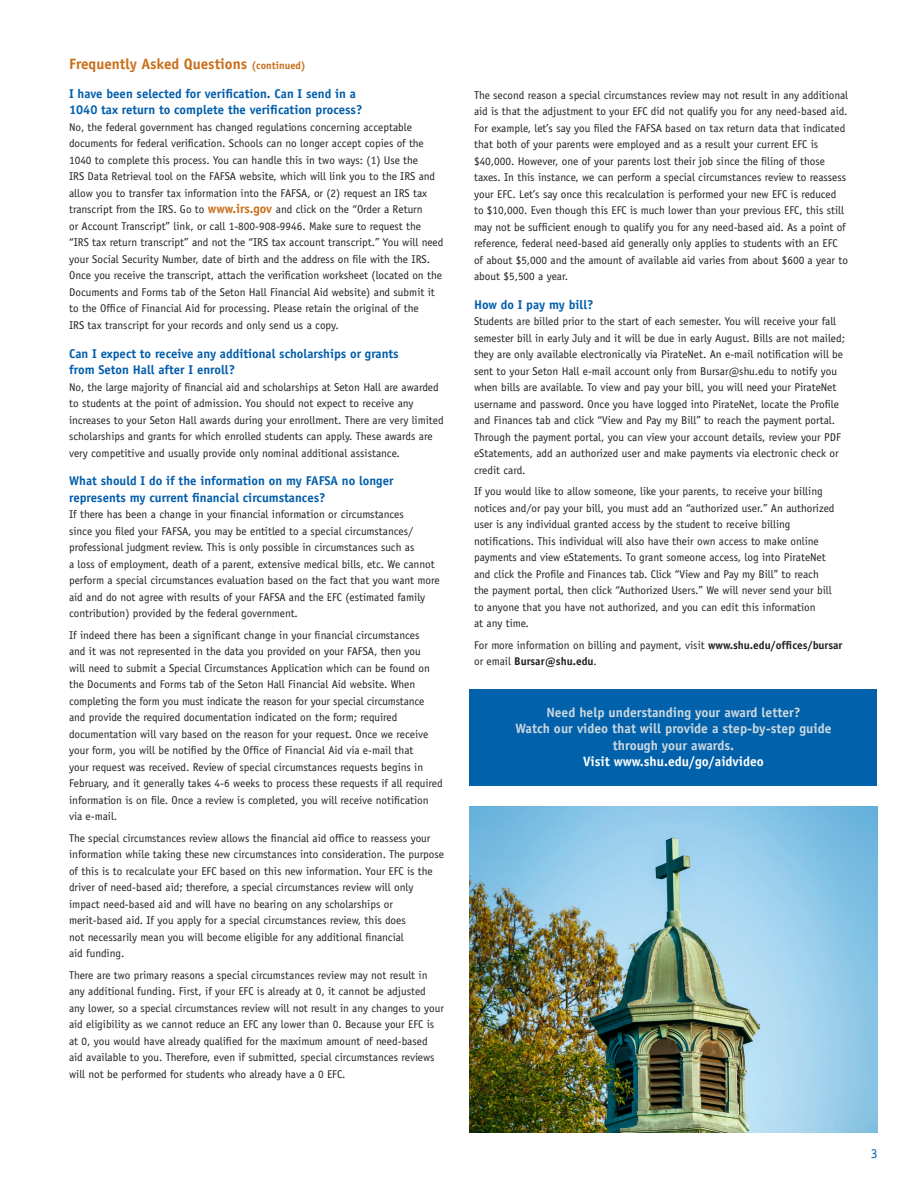
<style>
.page{position:relative;width:918px;height:1188px;background:#fff}
.page>*{position:absolute;margin:0;border:0;box-sizing:border-box;transform-origin:0 0}
.t1{font:700 15px "Officina Sans";color:#ca6d17}
.t2{font:700 13.5px/16.5px "Officina Sans";color:#cdd9e1;text-align:center}
.t3{font:13.5px "Officina Sans ITC Std";color:#015dab}
.t4{font:700 12.75px/16.5px "Officina Sans";color:#015dab}
.t5{font:11.25px/16.5px "Officina Sans";color:#231f20}
.s1{font-size:10.5px}
.s2{font-weight:700;font-size:12.75px;color:#ca6d17}
.s3{font-weight:700}
.s4{color:#fff}
</style>
<div class="page">
<div style="left:470px;top:689px;width:408px;height:97px;background:#0161aa"></div>
<img style="left:470px;top:806px;width:408px;height:327px">
<p class="t1" style="left:69px;top:54px;width:238px">Frequently Asked Questions <span class="s1">(continued)</span></p>
<p class="t4" style="left:69px;top:85px;width:295px">I have been selected for verification. Can I send in a<br>1040 tax return to complete the verification process?</p>
<p class="t5" style="left:69px;top:119px;width:376px">No, the federal government has changed regulations concerning acceptable documents for federal verification. Schools can no longer accept copies of the 1040 to complete this process. You can handle this in two ways: (1) Use the<br>IRS Data Retrieval tool on the FAFSA website, which will link you to the IRS and allow you to transfer tax information into the FAFSA, or (2) request an IRS tax transcript from the IRS. Go to <span class="s2">www.irs.gov</span> and click on the “Order a Return<br>or Account Transcript” link, or call 1-800-908-9946. Make sure to request the “IRS tax return transcript” and not the “IRS tax account transcript.” You will need your Social Security Number, date of birth and the address on file with the IRS.<br>Once you receive the transcript, attach the verification worksheet (located on the Documents and Forms tab of the Seton Hall Financial Aid website) and submit it to the Office of Financial Aid for processing. Please retain the original of the<br>IRS tax transcript for your records and only send us a copy.</p>
<p class="t4" style="left:69px;top:345px;width:331px">Can I expect to receive any additional scholarships or grants from Seton Hall after I enroll?</p>
<p class="t5" style="left:69px;top:379px;width:376px">No, the large majority of financial aid and scholarships at Seton Hall are awarded to students at the point of admission. You should not expect to receive any increases to your Seton Hall awards during your enrollment. There are very limited scholarships and grants for which enrolled students can apply. These awards are very competitive and usually provide only nominal additional assistance.</p>
<p class="t4" style="left:69px;top:473px;width:326px">What should I do if the information on my FAFSA no longer represents my current financial circumstances?</p>
<p class="t5" style="left:69px;top:506px;width:372px">If there has been a change in your financial information or circumstances<br>since you filed your FAFSA, you may be entitled to a special circumstances/ professional judgment review. This is only possible in circumstances such as<br>a loss of employment, death of a parent, extensive medical bills, etc. We cannot perform a special circumstances evaluation based on the fact that you want more aid and do not agree with results of your FAFSA and the EFC (estimated family contribution) provided by the federal government.</p>
<p class="t5" style="left:69px;top:627px;width:375px">If indeed there has been a significant change in your financial circumstances<br>and it was not represented in the data you provided on your FAFSA, then you<br>will need to submit a Special Circumstances Application which can be found on the Documents and Forms tab of the Seton Hall Financial Aid website. When completing the form you must indicate the reason for your special circumstance and provide the required documentation indicated on the form; required documentation will vary based on the reason for your request. Once we receive your form, you will be notified by the Office of Financial Aid via e-mail that<br>your request was received. Review of special circumstances requests begins in February, and it generally takes 4-6 weeks to process these requests if all required information is on file. Once a review is completed, you will receive notification via e-mail.</p>
<p class="t5" style="left:69px;top:830px;width:376px">The special circumstances review allows the financial aid office to reassess your information while taking these new circumstances into consideration. The purpose of this is to recalculate your EFC based on this new information. Your EFC is the driver of need-based aid; therefore, a special circumstances review will only impact need-based aid and will have no bearing on any scholarships or merit-based aid. If you apply for a special circumstances review, this does<br>not necessarily mean you will become eligible for any additional financial<br>aid funding.</p>
<p class="t5" style="left:69px;top:967px;width:376px">There are two primary reasons a special circumstances review may not result in any additional funding. First, if your EFC is already at 0, it cannot be adjusted any lower, so a special circumstances review will not result in any changes to your aid eligibility as we cannot reduce an EFC any lower than 0. Because your EFC is at 0, you would have already qualified for the maximum amount of need-based aid available to you. Therefore, even if submitted, special circumstances reviews will not be performed for students who already have a 0 EFC.</p>
<p class="t5" style="left:474px;top:86px;width:376px">The second reason a special circumstances review may not result in any additional aid is that the adjustment to your EFC did not qualify you for any need-based aid.<br>For example, let’s say you filed the FAFSA based on tax return data that indicated that both of your parents were employed and as a result your current EFC is $40,000. However, one of your parents lost their job since the filing of those taxes. In this instance, we can perform a special circumstances review to reassess your EFC. Let’s say once this recalculation is performed your new EFC is reduced to $10,000. Even though this EFC is much lower than your previous EFC, this still may not be sufficient enough to qualify you for any need-based aid. As a point of reference, federal need-based aid generally only applies to students with an EFC of about $5,000 and the amount of available aid varies from about $600 a year to about $5,500 a year.</p>
<p class="t4" style="left:474px;top:296px;width:121px">How do I pay my bill?</p>
<p class="t5" style="left:474px;top:313px;width:373px">Students are billed prior to the start of each semester. You will receive your fall semester bill in early July and it will be due in early August. Bills are not mailed; they are only available electronically via PirateNet. An e-mail notification will be sent to your Seton Hall e-mail account only from Bursar@shu.edu to notify you when bills are available. To view and pay your bill, you will need your PirateNet username and password. Once you have logged into PirateNet, locate the Profile and Finances tab and click “View and Pay my Bill” to reach the payment portal.<br>Through the payment portal, you can view your account details, review your PDF eStatements, add an authorized user and make payments via electronic check or credit card.</p>
<p class="t5" style="left:474px;top:483px;width:362px">If you would like to allow someone, like your parents, to receive your billing notices and/or pay your bill, you must add an “authorized user.” An authorized user is any individual granted access by the student to receive billing notifications. This individual will also have their own access to make online payments and view eStatements. To grant someone access, log into PirateNet and click the Profile and Finances tab. Click “View and Pay my Bill” to reach the payment portal, then click “Authorized Users.” We will never send your bill to anyone that you have not authorized, and you can edit this information<br>at any time.</p>
<p class="t5" style="left:474px;top:637px;width:370px">For more information on billing and payment, visit <span class="s3">www.shu.edu/offices/bursar </span>or email <span class="s3">Bursar@shu.edu</span>.</p>
<p class="t2" style="left:516px;top:704px;width:317px">Need help understanding your award letter?<br>Watch our video that will provide a step-by-step guide through your awards.<br><span class="s4">Visit www.shu.edu/go/aidvideo</span></p>
<p class="t3" style="left:871px;top:1146px;width:8px">3</p>
</div>
